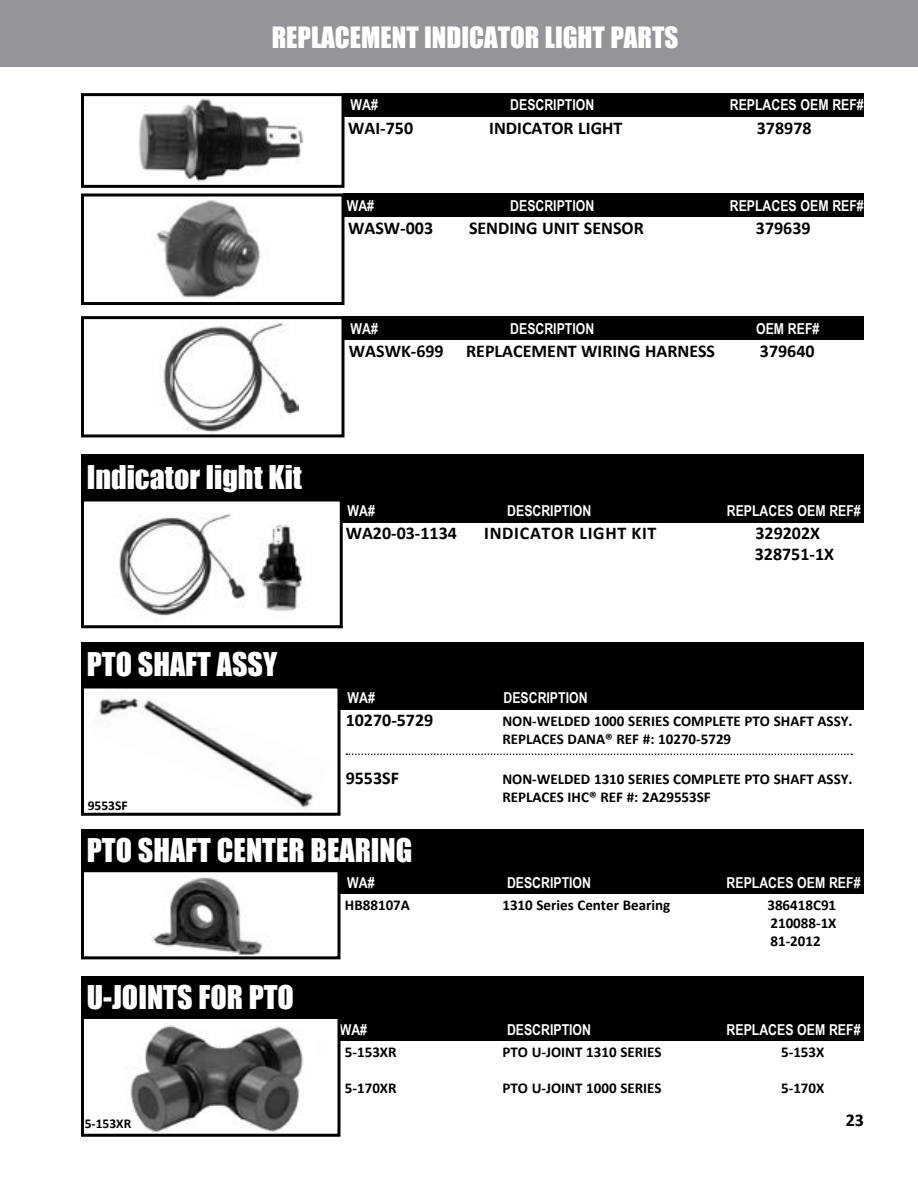
<style>
.page{position:relative;width:918px;height:1188px;background:#fff}
.page>*{position:absolute;margin:0;border:0;box-sizing:border-box;transform-origin:0 0}
.t1{font:30px "Impact";color:#fff}
.t2{font:27px "Impact";color:#fff}
.t3{font:700 18px/21.6px "Calibri";color:#000}
.t4{font:700 18px "Calibri";letter-spacing:.04em;color:#000}
.t5{font:700 15px/18px "Calibri";color:#000}
.t6{font:700 15px "Arial Narrow";color:#fff}
.t7{font:700 13.5px "Calibri";color:#000}
</style>
<div class="page">
<div style="left:0;top:0;width:918px;height:68px;background:#939598"></div>
<img style="left:130px;top:1025px;width:174px;height:107px">
<img style="left:99px;top:695px;width:214px;height:113px">
<div style="left:81px;top:642px;width:783px;height:44px;background:#000"></div>
<div style="left:81px;top:976px;width:783px;height:42px;background:#000"></div>
<img style="left:151px;top:200px;width:110px;height:98px">
<img style="left:163px;top:323px;width:136px;height:109px">
<img style="left:103px;top:98px;width:216px;height:96px">
<div style="left:81px;top:93px;width:264px;height:95px;border:3px solid #000"></div>
<div style="left:343px;top:93px;width:521px;height:24px;background:#000"></div>
<div style="left:81px;top:194px;width:264px;height:111px;border:3px solid #000"></div>
<div style="left:343px;top:194px;width:521px;height:24px;background:#000"></div>
<div style="left:81px;top:316px;width:264px;height:121px;border:3px solid #000"></div>
<div style="left:343px;top:316px;width:521px;height:24px;background:#000"></div>
<div style="left:340px;top:686px;width:524px;height:24px;background:#000"></div>
<div style="left:81px;top:686px;width:259px;height:130px;border:3px solid #000"></div>
<svg style="left:346px;top:754px;width:506px;height:1px"></svg>
<div style="left:340px;top:1017px;width:524px;height:24px;background:#000"></div>
<div style="left:81px;top:1016px;width:259px;height:121px;border:3px solid #000"></div>
<div style="left:81px;top:455px;width:783px;height:44px;background:#000"></div>
<div style="left:340px;top:499px;width:524px;height:24px;background:#000"></div>
<img style="left:119px;top:513px;width:184px;height:103px">
<div style="left:81px;top:499px;width:262px;height:129px;border:3px solid #000"></div>
<div style="left:81px;top:830px;width:783px;height:41px;background:#000"></div>
<div style="left:340px;top:871px;width:524px;height:23px;background:#000"></div>
<div style="left:81px;top:869px;width:259px;height:90px;border:3px solid #000"></div>
<img style="left:151px;top:877px;width:112px;height:77px">
<h2 class="t2" style="left:272px;top:17px;width:408px">REPLACEMENT INDICATOR LIGHT PARTS</h2>
<p class="t6" style="left:351px;top:94px;width:29px">WA#</p>
<p class="t6" style="left:510px;top:94px;width:86px">DESCRIPTION</p>
<p class="t6" style="left:730px;top:94px;width:135px">REPLACES OEM REF#</p>
<p class="t3" style="left:348px;top:117px;width:66px">WAI-750</p>
<p class="t3" style="left:489px;top:117px;width:135px">INDICATOR LIGHT</p>
<p class="t3" style="left:757px;top:117px;width:56px">378978</p>
<p class="t6" style="left:347px;top:194px;width:29px">WA#</p>
<p class="t6" style="left:510px;top:194px;width:86px">DESCRIPTION</p>
<p class="t6" style="left:730px;top:194px;width:135px">REPLACES OEM REF#</p>
<p class="t3" style="left:348px;top:218px;width:86px">WASW-003</p>
<p class="t3" style="left:469px;top:218px;width:176px">SENDING UNIT SENSOR</p>
<p class="t3" style="left:756px;top:218px;width:56px">379639</p>
<p class="t6" style="left:351px;top:317px;width:29px">WA#</p>
<p class="t6" style="left:510px;top:317px;width:86px">DESCRIPTION</p>
<p class="t6" style="left:756px;top:317px;width:65px">OEM REF#</p>
<h1 class="t1" style="left:87px;top:454px;width:217px">Indicator light Kit</h1>
<h1 class="t1" style="left:87px;top:641px;width:192px">PTO SHAFT ASSY</h1>
<p class="t7" style="left:88px;top:797px;width:41px">9553SF</p>
<p class="t3" style="left:349px;top:340px;width:368px">WASWK-699 REPLACEMENT WIRING HARNESS</p>
<p class="t3" style="left:760px;top:340px;width:56px">379640</p>
<p class="t6" style="left:348px;top:499px;width:29px">WA#</p>
<p class="t6" style="left:507px;top:499px;width:86px">DESCRIPTION</p>
<p class="t6" style="left:727px;top:499px;width:135px">REPLACES OEM REF#</p>
<p class="t3" style="left:346px;top:522px;width:113px">WA20-03-1134</p>
<p class="t4" style="left:484px;top:521px;width:174px">INDICATOR LIGHT KIT</p>
<p class="t3" style="left:755px;top:522px;width:81px">329202X<br>328751-1X</p>
<p class="t6" style="left:348px;top:687px;width:29px">WA#</p>
<p class="t6" style="left:504px;top:687px;width:86px">DESCRIPTION</p>
<p class="t3" style="left:346px;top:709px;width:89px">10270-5729</p>
<p class="t5" style="left:502px;top:712px;width:352px">NON-WELDED 1000 SERIES COMPLETE PTO SHAFT ASSY.<br>REPLACES DANA® REF #: 10270-5729</p>
<p class="t3" style="left:346px;top:767px;width:55px">9553SF</p>
<p class="t5" style="left:502px;top:770px;width:352px">NON-WELDED 1310 SERIES COMPLETE PTO SHAFT ASSY.<br>REPLACES IHC® REF #: 2A29553SF</p>
<h1 class="t1" style="left:87px;top:827px;width:327px">PTO SHAFT CENTER BEARING</h1>
<p class="t6" style="left:347px;top:871px;width:29px">WA#</p>
<p class="t6" style="left:507px;top:871px;width:86px">DESCRIPTION</p>
<p class="t6" style="left:727px;top:871px;width:135px">REPLACES OEM REF#</p>
<h1 class="t1" style="left:87px;top:974px;width:209px">U-JOINTS FOR PTO</h1>
<p class="t5" style="left:345px;top:896px;width:66px">HB88107A</p>
<p class="t5" style="left:502px;top:896px;width:169px">1310 Series Center Bearing</p>
<p class="t5" style="left:767px;top:896px;width:71px;text-align:justify">386418C91<br>210088-1X 81-2012</p>
<p class="t6" style="left:340px;top:1018px;width:29px">WA#</p>
<p class="t6" style="left:507px;top:1018px;width:86px">DESCRIPTION</p>
<p class="t6" style="left:727px;top:1018px;width:135px">REPLACES OEM REF#</p>
<p class="t5" style="left:345px;top:1043px;width:53px">5-153XR</p>
<p class="t5" style="left:502px;top:1043px;width:161px">PTO U-JOINT 1310 SERIES</p>
<p class="t5" style="left:781px;top:1043px;width:45px">5-153X</p>
<p class="t5" style="left:345px;top:1079px;width:53px">5-170XR</p>
<p class="t5" style="left:502px;top:1079px;width:161px">PTO U-JOINT 1000 SERIES</p>
<p class="t5" style="left:781px;top:1079px;width:45px">5-170X</p>
<p class="t7" style="left:85px;top:1115px;width:48px">5-153XR</p>
<p class="t3" style="left:846px;top:1109px;width:20px">23</p>
</div>
